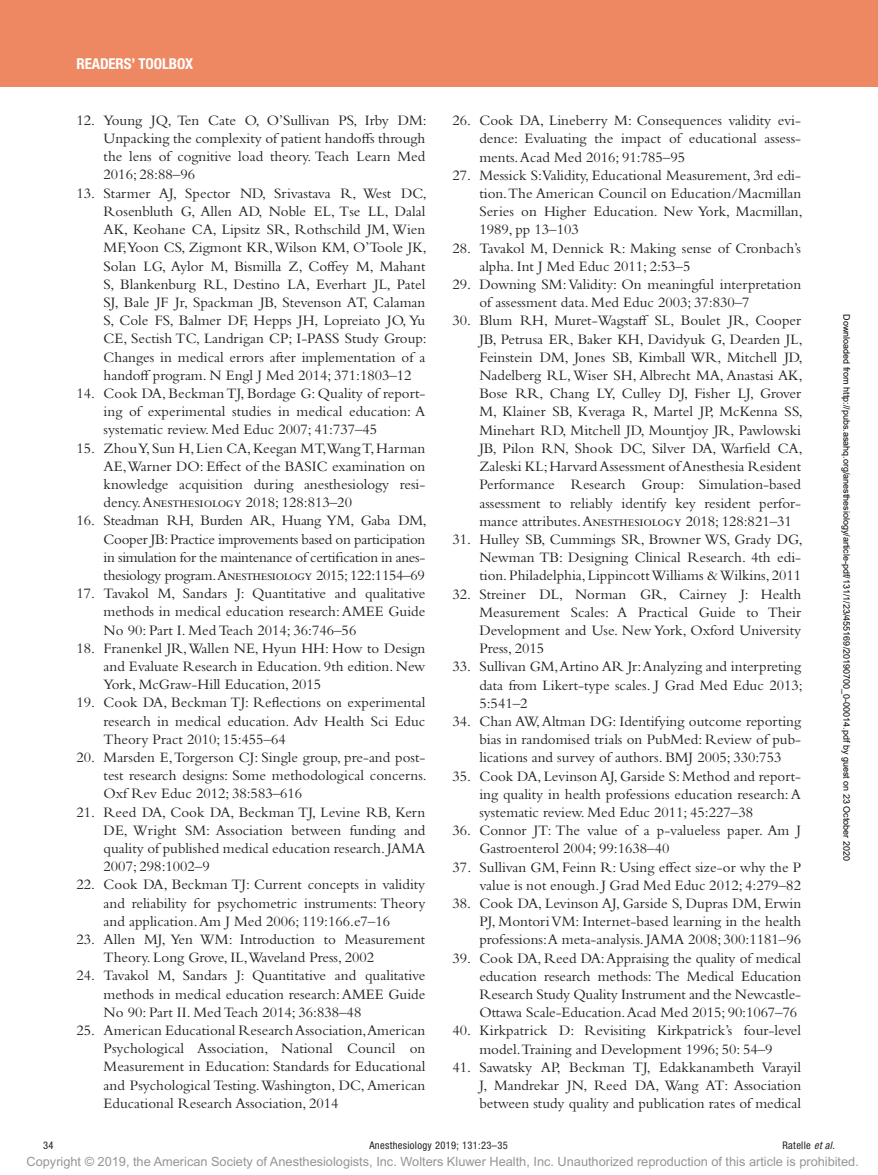
<style>
.page{position:relative;width:878px;height:1175px;background:#fff}
.page>*{position:absolute;margin:0;border:0;box-sizing:border-box;transform-origin:0 0}
.t1{font:15px/18.1px "Bembo Std";color:#231f20;text-align:justify}
.t2{font:700 condensed 15px "Helvetica Neue LT Std";letter-spacing:-.01em;color:#fff}
.t3{font:12.75px "Arial MT Std";color:#939598}
.t4{font:condensed 10.5px "Helvetica Neue LT Std";letter-spacing:.03em;color:#231f20}
.t5{font:9px "Arial";color:#000}
.s1{font-style:italic}
</style>
<div class="page">
<div style="left:0;top:0;width:878px;height:86px;background:#ed8862"></div>
<p class="t2" style="left:77px;top:54px;width:118px">READERS’ TOOLBOX</p>
<p class="t1" style="left:104px;top:111px;width:325px;text-indent:-27px">12. Young JQ, Ten Cate O, O’Sullivan PS, Irby DM:<br>Unpacking the complexity of patient handoffs through the lens of cognitive load theory. Teach Learn Med 2016; 28:88–96</p>
<p class="t1" style="left:104px;top:184px;width:325px;text-indent:-27px">13. Starmer AJ, Spector ND, Srivastava R, West DC, Rosenbluth G, Allen AD, Noble EL, Tse LL, Dalal AK, Keohane CA, Lipsitz SR, Rothschild JM, Wien MF,Yoon CS, Zigmont KR, Wilson KM, O’Toole JK, Solan LG, Aylor M, Bismilla Z, Coffey M, Mahant S, Blankenburg RL, Destino LA, Everhart JL, Patel SJ, Bale JF Jr, Spackman JB, Stevenson AT, Calaman S, Cole FS, Balmer DF, Hepps JH, Lopreiato JO, Yu CE, Sectish TC, Landrigan CP; I-PASS Study Group:<br>Changes in medical errors after implementation of a handoff program. N Engl J Med 2014; 371:1803–12</p>
<p class="t1" style="left:104px;top:384px;width:323px;text-indent:-27px">14. Cook DA, Beckman TJ, Bordage G: Quality of report&shy;ing of experimental studies in medical education: A systematic review. Med Educ 2007; 41:737–45</p>
<p class="t1" style="left:104px;top:438px;width:323px;text-indent:-27px">15. Zhou Y, Sun H, Lien CA, Keegan MT,Wang T, Harman AE, Warner DO: Effect of the BASIC examination on knowledge acquisition during anesthesiology resi&shy;dency. Anesthesiology 2018; 128:813–20</p>
<p class="t1" style="left:104px;top:511px;width:325px;text-indent:-27px">16. Steadman RH, Burden AR, Huang YM, Gaba DM, Cooper JB: Practice improvements based on participation in simulation for the maintenance of certification in anes&shy;thesiology program.Anesthesiology 2015; 122:1154–69</p>
<p class="t1" style="left:104px;top:584px;width:323px;text-indent:-27px">17. Tavakol M, Sandars J: Quantitative and qualitative methods in medical education research: AMEE Guide No 90: Part I. Med Teach 2014; 36:746–56</p>
<p class="t1" style="left:104px;top:638px;width:323px;text-indent:-27px">18. Franenkel JR, Wallen NE, Hyun HH: How to Design and Evaluate Research in Education. 9th edition. New York, McGraw-Hill Education, 2015</p>
<p class="t1" style="left:104px;top:693px;width:323px;text-indent:-27px">19. Cook DA, Beckman TJ: Reflections on experimental research in medical education. Adv Health Sci Educ Theory Pract 2010; 15:455–64</p>
<p class="t1" style="left:104px;top:748px;width:325px;text-indent:-27px">20. Marsden E, Torgerson CJ: Single group, pre-and post&shy;test research designs: Some methodological concerns.<br>Oxf Rev Educ 2012; 38:583–616</p>
<p class="t1" style="left:104px;top:802px;width:323px;text-indent:-27px">21. Reed DA, Cook DA, Beckman TJ, Levine RB, Kern DE, Wright SM: Association between funding and quality of published medical education research. JAMA 2007; 298:1002–9</p>
<p class="t1" style="left:104px;top:875px;width:323px;text-indent:-27px">22. Cook DA, Beckman TJ: Current concepts in validity and reliability for psychometric instruments: Theory and application. Am J Med 2006; 119:166.e7–16</p>
<p class="t1" style="left:104px;top:930px;width:323px;text-indent:-27px">23. Allen MJ, Yen WM: Introduction to Measurement<br>Theory. Long Grove, IL,Waveland Press, 2002</p>
<p class="t1" style="left:104px;top:966px;width:323px;text-indent:-27px">24. Tavakol M, Sandars J: Quantitative and qualitative methods in medical education research: AMEE Guide No 90: Part II. Med Teach 2014; 36:838–48</p>
<p class="t1" style="left:104px;top:1021px;width:323px;text-indent:-27px">25. American Educational Research Association,American Psychological Association, National Council on Measurement in Education: Standards for Educational and Psychological Testing. Washington, DC, American Educational Research Association, 2014</p>
<p class="t1" style="left:479px;top:111px;width:323px;text-indent:-27px">26. Cook DA, Lineberry M: Consequences validity evi&shy;dence: Evaluating the impact of educational assess&shy;ments. Acad Med 2016; 91:785–95</p>
<p class="t1" style="left:479px;top:166px;width:325px;text-indent:-27px">27. Messick S:Validity, Educational Measurement, 3rd edi&shy;tion.The American Council on Education/Macmillan Series on Higher Education. New York, Macmillan, 1989, pp 13–103</p>
<p class="t1" style="left:479px;top:239px;width:323px;text-indent:-27px">28. Tavakol M, Dennick R: Making sense of Cronbach’s alpha. Int J Med Educ 2011; 2:53–5</p>
<p class="t1" style="left:479px;top:275px;width:323px;text-indent:-27px">29. Downing SM: Validity: On meaningful interpretation of assessment data. Med Educ 2003; 37:830–7</p>
<p class="t1" style="left:479px;top:311px;width:325px;text-indent:-27px">30. Blum RH, Muret-Wagstaff SL, Boulet JR, Cooper JB, Petrusa ER, Baker KH, Davidyuk G, Dearden JL, Feinstein DM, Jones SB, Kimball WR, Mitchell JD, Nadelberg RL, Wiser SH, Albrecht MA, Anastasi AK, Bose RR, Chang LY, Culley DJ, Fisher LJ, Grover M, Klainer SB, Kveraga R, Martel JP, McKenna SS, Minehart RD, Mitchell JD, Mountjoy JR, Pawlowski JB, Pilon RN, Shook DC, Silver DA, Warfield CA, Zaleski KL; Harvard Assessment of Anesthesia Resident Performance Research Group: Simulation-based assessment to reliably identify key resident perfor&shy;mance attributes. Anesthesiology 2018; 128:821–31</p>
<p class="t1" style="left:479px;top:530px;width:325px;text-indent:-27px">31. Hulley SB, Cummings SR, Browner WS, Grady DG, Newman TB: Designing Clinical Research. 4th edi&shy;tion. Philadelphia, Lippincott Williams &amp; Wilkins, 2011</p>
<p class="t1" style="left:479px;top:584px;width:323px;text-indent:-27px">32. Streiner DL, Norman GR, Cairney J: Health Measurement Scales: A Practical Guide to Their Development and Use. New York, Oxford University Press, 2015</p>
<p class="t1" style="left:479px;top:657px;width:325px;text-indent:-27px">33. Sullivan GM, Artino AR Jr: Analyzing and interpreting data from Likert-type scales. J Grad Med Educ 2013; 5:541–2</p>
<p class="t1" style="left:479px;top:712px;width:323px;text-indent:-27px">34. Chan AW, Altman DG: Identifying outcome reporting bias in randomised trials on PubMed: Review of pub&shy;lications and survey of authors. BMJ 2005; 330:753</p>
<p class="t1" style="left:479px;top:766px;width:323px;text-indent:-27px">35. Cook DA, Levinson AJ, Garside S: Method and report&shy;ing quality in health professions education research: A systematic review. Med Educ 2011; 45:227–38</p>
<p class="t1" style="left:479px;top:821px;width:323px;text-indent:-27px">36. Connor JT: The value of a p-valueless paper. Am J<br>Gastroenterol 2004; 99:1638–40</p>
<p class="t1" style="left:452px;top:857px;width:350px;text-align:right">37. Sullivan GM, Feinn R: Using effect size-or why the P value is not enough. J Grad Med Educ 2012; 4:279–82</p>
<p class="t1" style="left:479px;top:894px;width:323px;text-indent:-27px">38. Cook DA, Levinson AJ, Garside S, Dupras DM, Erwin PJ, Montori VM: Internet-based learning in the health professions: A meta-analysis. JAMA 2008; 300:1181–96</p>
<p class="t1" style="left:479px;top:948px;width:323px;text-indent:-27px">39. Cook DA, Reed DA: Appraising the quality of medical education research methods: The Medical Education Research Study Quality Instrument and the Newcastle-Ottawa Scale-Education. Acad Med 2015; 90:1067–76</p>
<p class="t1" style="left:452px;top:1021px;width:350px;text-align:center">40. Kirkpatrick D: Revisiting Kirkpatrick’s four-level model.Training and Development 1996; 50: 54–9</p>
<p class="t1" style="left:479px;top:1057px;width:323px;text-indent:-27px">41. Sawatsky AP, Beckman TJ, Edakkanambeth Varayil J, Mandrekar JN, Reed DA, Wang AT: Association between study quality and publication rates of medical</p>
<p class="t5" style="left:850px;top:314px;width:548px;rotate:90deg">Downloaded from http://pubs.asahq.org/anesthesiology/article-pdf/131/1/23/455169/20190700_0-00014.pdf by guest on 23 October 2020</p>
<p class="t4" style="left:43px;top:1139px;width:12px">34</p>
<p class="t4" style="left:369px;top:1139px;width:140px">Anesthesiology 2019; 131:23–35</p>
<p class="t4" style="left:782px;top:1139px;width:54px">Ratelle <span class="s1">et al</span>.</p>
<p class="t3" style="left:27px;top:1154px;width:833px">Copyright © 2019, the American Society of Anesthesiologists, Inc. Wolters Kluwer Health, Inc. Unauthorized reproduction of this article is prohibited.</p>
</div>
